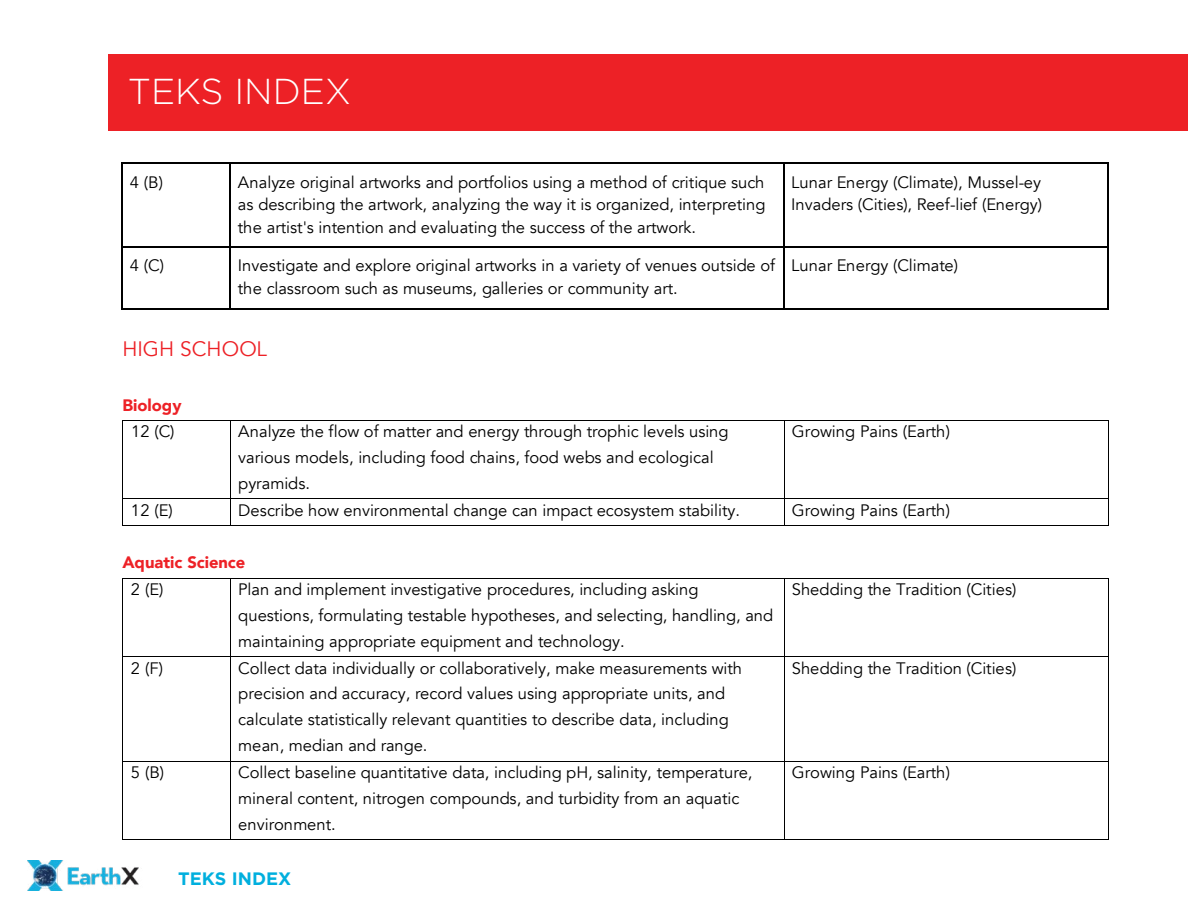
<style>
.page{position:relative;width:1188px;height:918px;background:#fff}
.page>*{position:absolute;margin:0;border:0;box-sizing:border-box;transform-origin:0 0}
.t1{font:300 36px "Gotham";color:#fff}
.t2{font:20.85px "Avenir";color:#ed2126}
.t3{font:700 18px "Gotham";color:#00afde}
.t4{font:16.5px/26px "Avenir";color:#000}
.t5{font:900 16.5px "Avenir";color:#ed2126}
</style>
<div class="page">
<img style="left:27px;top:860px;width:112px;height:31px">
<div style="left:109px;top:54px;width:1079px;height:76px;background:#ed2126"></div>
<hr style="left:123px;top:162px;width:107px;height:1px;background:#000">
<hr style="left:231px;top:162px;width:552px;height:1px;background:#000">
<svg style="left:783px;top:162px;width:2px;height:9px"></svg>
<hr style="left:785px;top:162px;width:322px;height:1px;background:#000">
<svg style="left:1107px;top:162px;width:2px;height:9px"></svg>
<hr style="left:122px;top:171px;width:1px;height:75px;background:#000">
<hr style="left:230px;top:171px;width:1px;height:75px;background:#000">
<hr style="left:783px;top:171px;width:2px;height:75px;background:#000">
<hr style="left:1107px;top:171px;width:2px;height:75px;background:#000">
<hr style="left:123px;top:246px;width:107px;height:2px;background:#000">
<hr style="left:231px;top:246px;width:552px;height:2px;background:#000">
<svg style="left:783px;top:246px;width:2px;height:9px"></svg>
<hr style="left:785px;top:246px;width:322px;height:2px;background:#000">
<svg style="left:1107px;top:246px;width:2px;height:9px"></svg>
<hr style="left:122px;top:255px;width:1px;height:53px;background:#000">
<hr style="left:123px;top:308px;width:107px;height:1px;background:#000">
<hr style="left:230px;top:255px;width:1px;height:53px;background:#000">
<hr style="left:231px;top:308px;width:552px;height:1px;background:#000">
<hr style="left:783px;top:255px;width:2px;height:53px;background:#000">
<hr style="left:785px;top:308px;width:322px;height:1px;background:#000">
<hr style="left:1107px;top:255px;width:2px;height:53px;background:#000">
<hr style="left:123px;top:420px;width:107px;height:1px;background:#000">
<hr style="left:231px;top:420px;width:553px;height:1px;background:#000">
<hr style="left:784px;top:420px;width:324px;height:1px;background:#000">
<hr style="left:122px;top:421px;width:1px;height:78px;background:#000">
<hr style="left:230px;top:421px;width:1px;height:78px;background:#000">
<hr style="left:784px;top:421px;width:1px;height:78px;background:#000">
<hr style="left:1108px;top:421px;width:1px;height:78px;background:#000">
<hr style="left:123px;top:499px;width:107px;height:1px;background:#000">
<hr style="left:231px;top:499px;width:553px;height:1px;background:#000">
<hr style="left:784px;top:499px;width:324px;height:1px;background:#000">
<svg style="left:122px;top:499px;width:1px;height:27px"></svg>
<hr style="left:123px;top:525px;width:107px;height:1px;background:#000">
<svg style="left:230px;top:499px;width:1px;height:27px"></svg>
<hr style="left:231px;top:525px;width:553px;height:1px;background:#000">
<svg style="left:784px;top:500px;width:1px;height:25px"></svg>
<hr style="left:784px;top:525px;width:324px;height:1px;background:#000">
<svg style="left:1108px;top:499px;width:1px;height:27px"></svg>
<hr style="left:123px;top:578px;width:107px;height:1px;background:#000">
<hr style="left:231px;top:578px;width:553px;height:1px;background:#000">
<hr style="left:784px;top:578px;width:324px;height:1px;background:#000">
<hr style="left:122px;top:579px;width:1px;height:77px;background:#000">
<hr style="left:230px;top:579px;width:1px;height:77px;background:#000">
<hr style="left:784px;top:579px;width:1px;height:77px;background:#000">
<hr style="left:1108px;top:579px;width:1px;height:77px;background:#000">
<hr style="left:123px;top:656px;width:107px;height:1px;background:#000">
<hr style="left:231px;top:656px;width:553px;height:1px;background:#000">
<hr style="left:784px;top:656px;width:324px;height:1px;background:#000">
<hr style="left:122px;top:657px;width:1px;height:104px;background:#000">
<hr style="left:230px;top:657px;width:1px;height:104px;background:#000">
<hr style="left:784px;top:657px;width:1px;height:104px;background:#000">
<hr style="left:1108px;top:657px;width:1px;height:104px;background:#000">
<hr style="left:123px;top:761px;width:107px;height:1px;background:#000">
<hr style="left:231px;top:761px;width:553px;height:1px;background:#000">
<hr style="left:784px;top:761px;width:324px;height:1px;background:#000">
<hr style="left:122px;top:761px;width:1px;height:78px;background:#000">
<hr style="left:123px;top:839px;width:107px;height:1px;background:#000">
<hr style="left:230px;top:761px;width:1px;height:78px;background:#000">
<hr style="left:231px;top:839px;width:553px;height:1px;background:#000">
<hr style="left:784px;top:761px;width:1px;height:78px;background:#000">
<hr style="left:784px;top:839px;width:324px;height:1px;background:#000">
<hr style="left:1108px;top:761px;width:1px;height:78px;background:#000">
<h1 class="t1" style="left:128px;top:68px;width:225px">TEKS INDEX</h1>
<p class="t4" style="left:130px;top:169px;width:35px">4 (B)</p>
<p class="t4" style="left:238px;top:171px;width:529px;line-height:22.5px;text-align:justify">Analyze original artworks and portfolios using a method of critique such as describing the artwork, analyzing the way it is organized, interpreting the artist's intention and evaluating the success of the artwork.</p>
<p class="t4" style="left:791px;top:171px;width:252px;line-height:22.4px">Lunar Energy (Climate), Mussel-ey<br>Invaders (Cities), Reef-lief (Energy)</p>
<p class="t4" style="left:130px;top:253px;width:36px">4 (C)</p>
<p class="t4" style="left:238px;top:255px;width:539px;line-height:22.6px">Investigate and explore original artworks in a variety of venues outside of the classroom such as museums, galleries or community art.</p>
<p class="t4" style="left:791px;top:253px;width:169px">Lunar Energy (Climate)</p>
<p class="t2" style="left:122px;top:337px;width:146px">HIGH SCHOOL</p>
<p class="t5" style="left:122px;top:391px;width:61px">Biology</p>
<p class="t4" style="left:131px;top:419px;width:45px">12 (C)</p>
<p class="t4" style="left:238px;top:419px;width:492px">Analyze the flow of matter and energy through trophic levels using various models, including food chains, food webs and ecological pyramids.</p>
<p class="t4" style="left:792px;top:419px;width:160px">Growing Pains (Earth)</p>
<p class="t4" style="left:131px;top:498px;width:43px">12 (E)</p>
<p class="t4" style="left:238px;top:498px;width:503px">Describe how environmental change can impact ecosystem stability.</p>
<p class="t4" style="left:792px;top:498px;width:160px">Growing Pains (Earth)</p>
<p class="t5" style="left:122px;top:549px;width:124px">Aquatic Science</p>
<p class="t4" style="left:131px;top:577px;width:34px">2 (E)</p>
<p class="t4" style="left:238px;top:577px;width:537px">Plan and implement investigative procedures, including asking questions, formulating testable hypotheses, and selecting, handling, and maintaining appropriate equipment and technology.</p>
<p class="t4" style="left:792px;top:577px;width:226px">Shedding the Tradition (Cities)</p>
<p class="t4" style="left:131px;top:655px;width:34px">2 (F)</p>
<p class="t4" style="left:238px;top:655px;width:505px">Collect data individually or collaboratively, make measurements with precision and accuracy, record values using appropriate units, and calculate statistically relevant quantities to describe data, including mean, median and range.</p>
<p class="t4" style="left:792px;top:655px;width:226px">Shedding the Tradition (Cities)</p>
<p class="t4" style="left:131px;top:760px;width:35px">5 (B)</p>
<p class="t4" style="left:238px;top:760px;width:516px">Collect baseline quantitative data, including pH, salinity, temperature, mineral content, nitrogen compounds, and turbidity from an aquatic environment.</p>
<p class="t4" style="left:792px;top:760px;width:160px">Growing Pains (Earth)</p>
<p class="t3" style="left:178px;top:866px;width:115px">TEKS INDEX</p>
</div>
